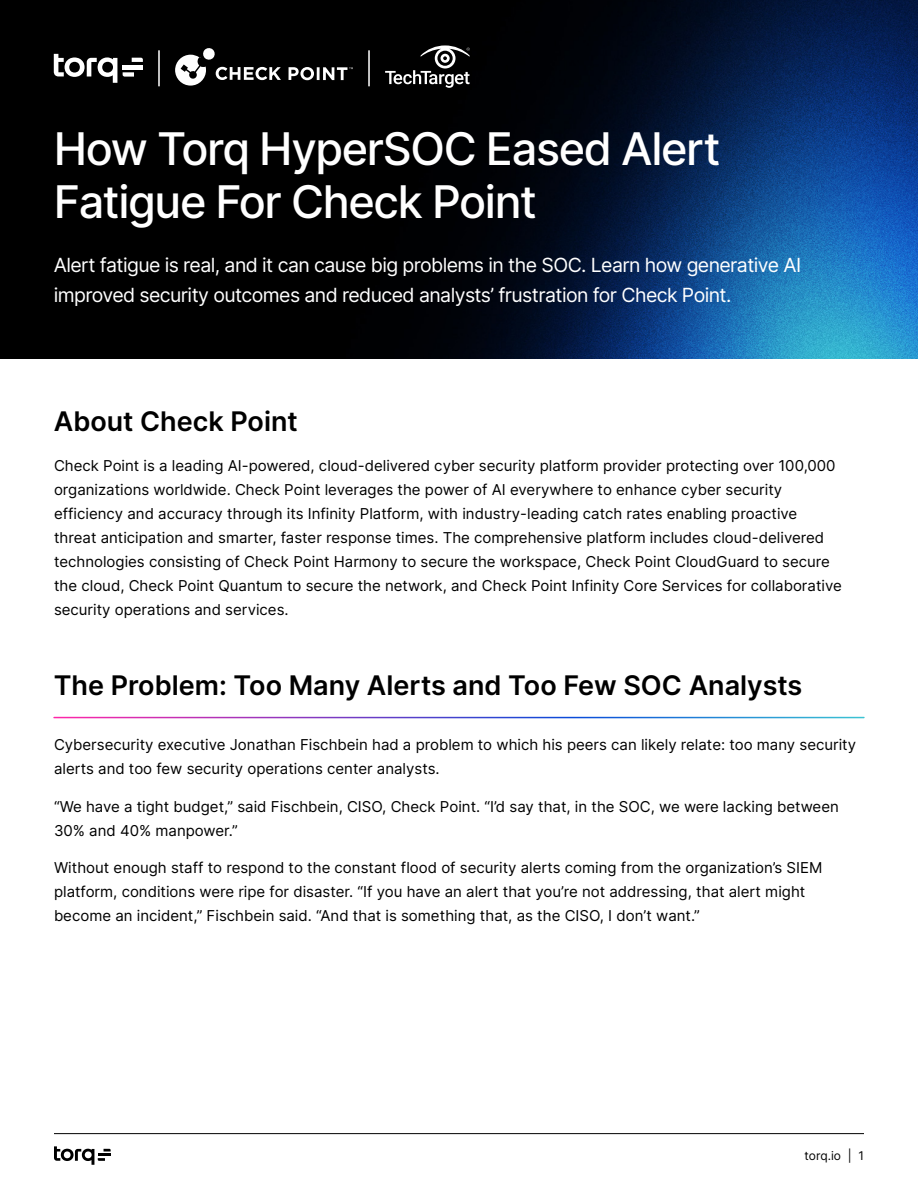
<style>
.page{position:relative;width:918px;height:1188px;background:#fff}
.page>*{position:absolute;margin:0;border:0;box-sizing:border-box;transform-origin:0 0}
.t1{font:500 45px/52.5px "Inter";letter-spacing:-.03em;color:#fff}
.t2{font:600 27px "Inter";color:#000}
.t3{font:19.5px/30px "Inter";letter-spacing:-.03em;color:#fff}
.Body_2{font:15px/24px "Inter";color:#000}
.t4{font:12px "Inter";letter-spacing:-.005em;color:#000}
</style>
<div class="page">
<svg style="left:54px;top:1146px;width:57px;height:19px"></svg>
<hr style="left:54px;top:1133px;width:810px;height:1px;background:#000">
<div style="left:0;top:0;width:918px;height:358px;background:#000"></div>
<img style="left:305px;top:0;width:613px;height:358px">
<svg style="left:54px;top:54px;width:63px;height:29px"></svg>
<svg style="left:132px;top:58px;width:11px;height:4px"></svg>
<hr style="left:123px;top:65px;width:20px;height:4px;background:#fff">
<svg style="left:123px;top:72px;width:11px;height:5px"></svg>
<hr style="left:158px;top:50px;width:2px;height:36px;background:#fff">
<hr style="left:368px;top:50px;width:2px;height:36px;background:#fff">
<svg style="left:175px;top:48px;width:106px;height:38px"></svg>
<svg style="left:289px;top:67px;width:64px;height:13px"></svg>
<svg style="left:385px;top:45px;width:85px;height:43px"></svg>
<h4 class="t1" style="left:54px;top:121px;width:668px">How Torq HyperSOC Eased Alert<br>Fatigue For Check Point</h4>
<h4 class="t3" style="left:54px;top:250px;width:749px">Alert fatigue is real, and it can cause big problems in the SOC. Learn how generative AI improved security outcomes and reduced analysts’ frustration for Check Point.</h4>
<h4 class="t2" style="left:54px;top:401px;width:245px">About Check Point</h4>
<p class="Body_2" style="left:54px;top:453px;width:789px">Check Point is a leading AI-powered, cloud-delivered cyber security platform provider protecting over 100,000 organizations worldwide. Check Point leverages the power of AI everywhere to enhance cyber security efficiency and accuracy through its Infinity Platform, with industry-leading catch rates enabling proactive threat anticipation and smarter, faster response times. The comprehensive platform includes cloud-delivered technologies consisting of Check Point Harmony to secure the workspace, Check Point CloudGuard to secure the cloud, Check Point Quantum to secure the network, and Check Point Infinity Core Services for collaborative security operations and services.</p>
<h4 class="t2" style="left:54px;top:665px;width:750px">The Problem: Too Many Alerts and Too Few SOC Analysts</h4>
<p class="Body_2" style="left:54px;top:732px;width:804px">Cybersecurity executive Jonathan Fischbein had a problem to which his peers can likely relate: too many security alerts and too few security operations center analysts.</p>
<p class="Body_2" style="left:54px;top:794px;width:786px">“We have a tight budget,” said Fischbein, CISO, Check Point. “I’d say that, in the SOC, we were lacking between<br>30% and 40% manpower.”</p>
<p class="Body_2" style="left:54px;top:855px;width:770px">Without enough staff to respond to the constant flood of security alerts coming from the organization’s SIEM platform, conditions were ripe for disaster. “If you have an alert that you’re not addressing, that alert might become an incident,” Fischbein said. “And that is something that, as the CISO, I don’t want.”</p>
<p class="t4" style="left:805px;top:1147px;width:61px">torq.io | 1</p>
</div>
